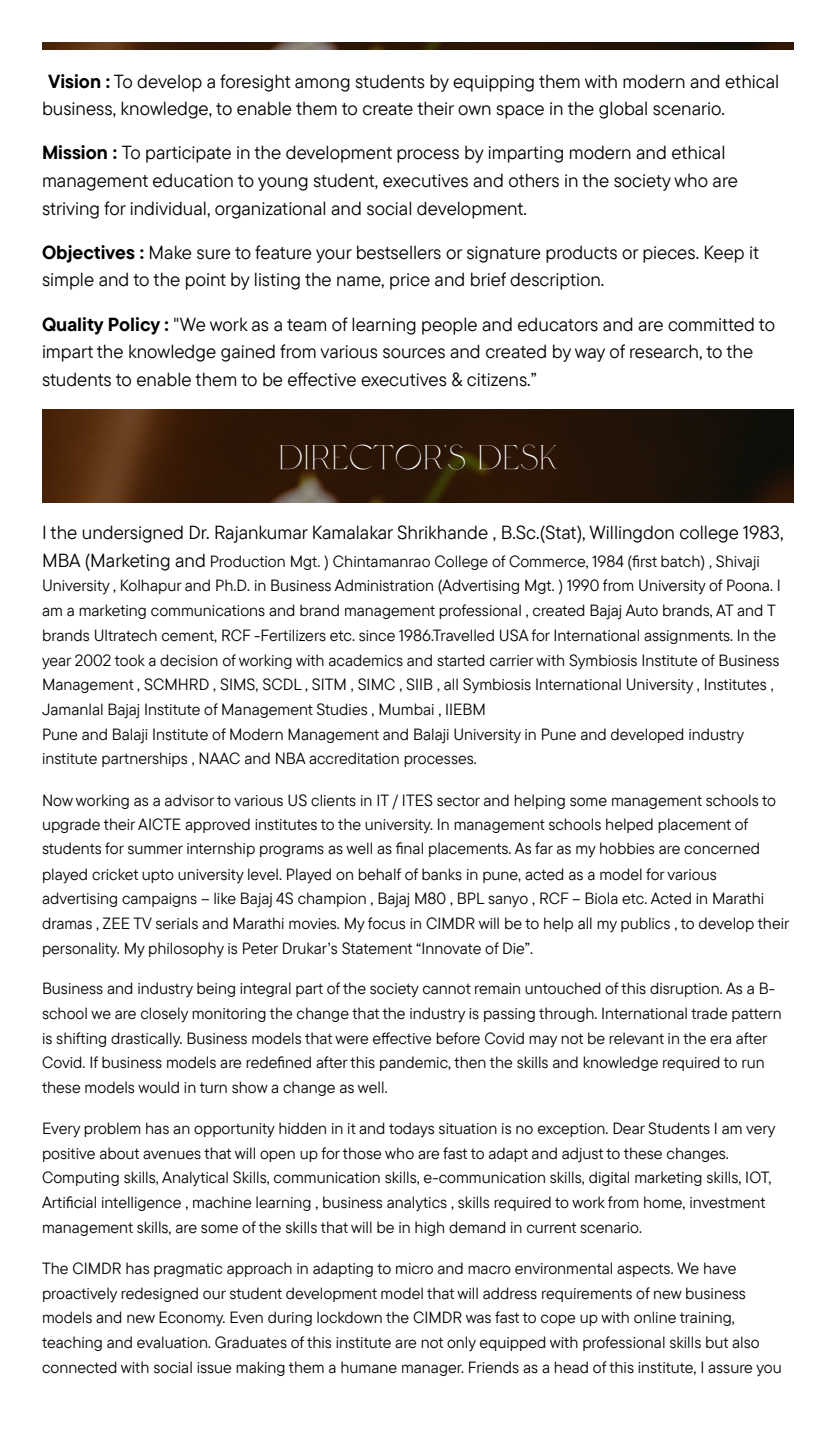
<style>
.page{position:relative;width:836px;height:1431px;background:#fff}
.page>*{position:absolute;margin:0;border:0;box-sizing:border-box;transform-origin:0 0}
.t1{font:34.35px "Ferly";color:#fff}
.t2{font:18.9px/27.9px "TT Commons Pro";color:#000}
.t3{font:16.2px/24.8px "TT Commons Pro";color:#000}
.s1{font-weight:700}
.s2{font-size:18.9px}
</style>
<div class="page">
<img style="left:42px;top:42px;width:751px;height:8px">
<img style="left:42px;top:410px;width:751px;height:93px">
<p class="t2" style="left:42px;top:67px;width:738px;line-height:27.3px;text-indent:6px"><span class="s1">Vision :</span> To develop a foresight among students by equipping them with modern and ethical business, knowledge, to enable them to create their own space in the global scenario.</p>
<p class="t2" style="left:42px;top:138px;width:697px"><span class="s1">Mission :</span> To participate in the development process by imparting modern and ethical management education to young student, executives and others in the society who are striving for individual, organizational and social development.</p>
<p class="t2" style="left:42px;top:238px;width:718px;line-height:27.3px"><span class="s1">Objectives :</span> Make sure to feature your bestsellers or signature products or pieces. Keep it simple and to the point by listing the name, price and brief description.</p>
<p class="t2" style="left:42px;top:310px;width:734px"><span class="s1">Quality Policy :</span> "We work as a team of learning people and educators and are committed to impart the knowledge gained from various sources and created by way of research, to the students to enable them to be effective executives &amp; citizens.”</p>
<p class="t1" style="left:278px;top:443px;width:281px">DIRECTOR'S DESK</p>
<p class="t2" style="left:42px;top:518px;width:743px">I the undersigned Dr. Rajankumar Kamalakar Shrikhande , B.Sc.(Stat), Willingdon college 1983,</p>
<p class="t3" style="left:42px;top:548px;width:740px"><span class="s2">MBA (Marketing and</span> Production Mgt. ) Chintamanrao College of Commerce, 1984 (first batch) , Shivaji University , Kolhapur and Ph.D. in Business Administration (Advertising Mgt. ) 1990 from University of Poona. I am a marketing communications and brand management professional , created Bajaj Auto brands, AT and T brands Ultratech cement, RCF -Fertilizers etc. since 1986.Travelled USA for International assignments. In the year 2002 took a decision of working with academics and started carrier with Symbiosis Institute of Business Management , SCMHRD , SIMS, SCDL , SITM , SIMC , SIIB , all Symbiosis International University , Institutes , Jamanlal Bajaj Institute of Management Studies , Mumbai , IIEBM<br>Pune and Balaji Institute of Modern Management and Balaji University in Pune and developed industry institute partnerships , NAAC and NBA accreditation processes.</p>
<p class="t3" style="left:42px;top:787px;width:748px">Now working as a advisor to various US clients in IT / ITES sector and helping some management schools to upgrade their AICTE approved institutes to the university. In management schools helped placement of students for summer internship programs as well as final placements. As far as my hobbies are concerned played cricket upto university level. Played on behalf of banks in pune, acted as a model for various advertising campaigns – like Bajaj 4S champion , Bajaj M80 , BPL sanyo , RCF – Biola etc. Acted in Marathi dramas , ZEE TV serials and Marathi movies. My focus in CIMDR will be to help all my publics , to develop their personality. My philosophy is Peter Drukar’s Statement “Innovate of Die”.</p>
<p class="t3" style="left:42px;top:976px;width:741px">Business and industry being integral part of the society cannot remain untouched of this disruption. As a B&shy;school we are closely monitoring the change that the industry is passing through. International trade pattern is shifting drastically. Business models that were effective before Covid may not be relevant in the era after Covid. If business models are redefined after this pandemic, then the skills and knowledge required to run these models would in turn show a change as well.</p>
<p class="t3" style="left:42px;top:1115px;width:735px">Every problem has an opportunity hidden in it and todays situation is no exception. Dear Students I am very positive about avenues that will open up for those who are fast to adapt and adjust to these changes.<br>Computing skills, Analytical Skills, communication skills, e-communication skills, digital marketing skills, IOT, Artificial intelligence , machine learning , business analytics , skills required to work from home, investment management skills, are some of the skills that will be in high demand in current scenario.</p>
<p class="t3" style="left:42px;top:1255px;width:741px">The CIMDR has pragmatic approach in adapting to micro and macro environmental aspects. We have proactively redesigned our student development model that will address requirements of new business models and new Economy. Even during lockdown the CIMDR was fast to cope up with online training, teaching and evaluation. Graduates of this institute are not only equipped with professional skills but also connected with social issue making them a humane manager. Friends as a head of this institute, I assure you</p>
</div>
